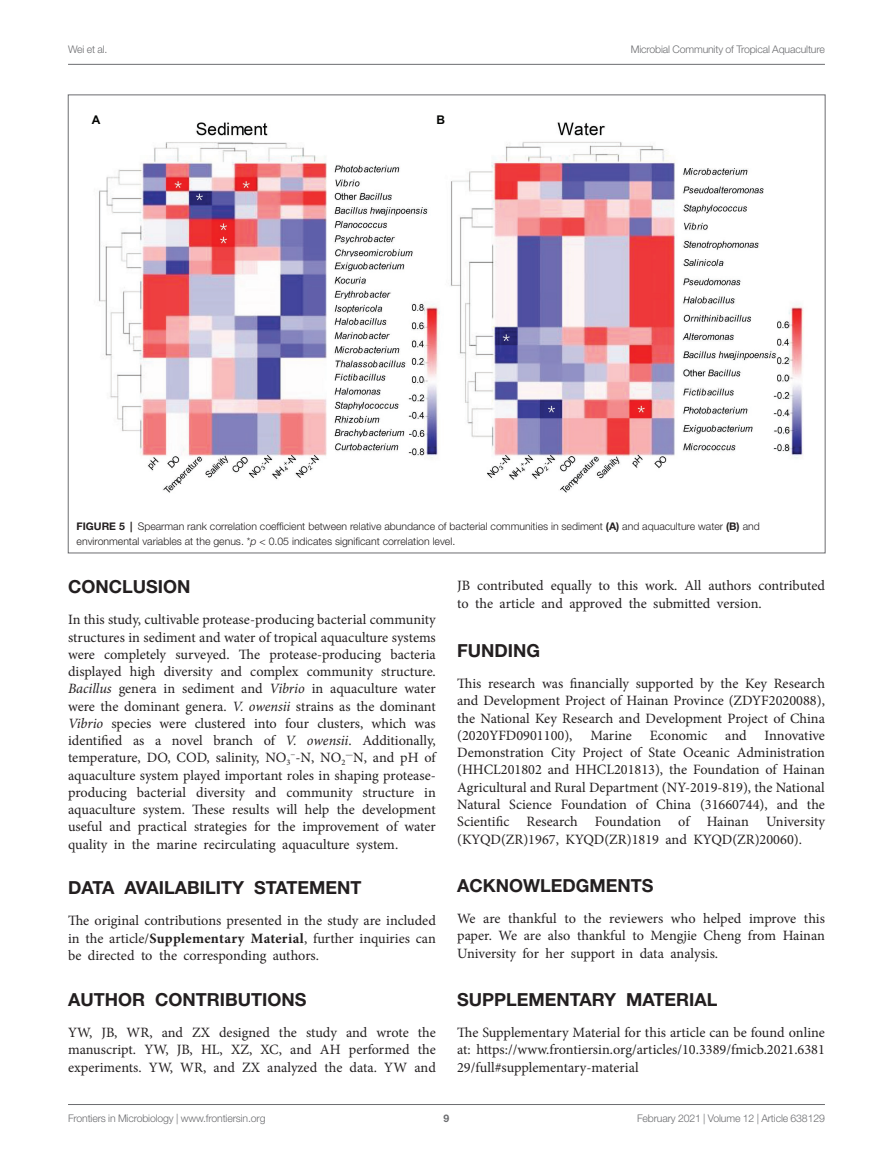
<style>
.page{position:relative;width:893px;height:1170px;background:#fff}
.page>*{position:absolute;margin:0;border:0;box-sizing:border-box;transform-origin:0 0}
.HEAD_1{font:700 18px "Helvetica Neue LT Std";color:#231f20}
.TEXT_FLUSH{font:14.25px/17.2px "Minion Pro";color:#231f20;text-align:justify}
.t1{font:700 12px "Arial";color:#040503}
.FIG_LEG{font:300 10.5px/14.2px "Helvetica Neue LT Std";color:#231f20}
.t2{font:300 10.5px "Helvetica Neue LT Std";letter-spacing:-.015em;color:#6c6d70}
.t3{font:700 10.5px "Helvetica Neue LT Std";color:#6c6d70}
.s1{font-weight:700}
.s2{font-style:italic}
</style>
<div class="page">
<hr style="left:68px;top:64px;width:757px;height:1px;background:#6c6d70">
<hr style="left:68px;top:1104px;width:757px;height:1px;background:#6c6d70">
<img style="left:98px;top:122px;width:706px;height:371px">
<p class="t2" style="left:68px;top:42px;width:41px">Wei et al.</p>
<p class="t2" style="left:631px;top:42px;width:195px">Microbial Community of Tropical Aquaculture</p>
<p class="t1" style="left:92px;top:111px;width:10px">A</p>
<p class="t1" style="left:436px;top:111px;width:10px">B</p>
<p class="FIG_LEG" style="left:77px;top:519px;width:685px"><span class="s1">FIGURE 5 |</span> Spearman rank correlation coefficient between relative abundance of bacterial communities in sediment <span class="s1">(A)</span> and aquaculture water <span class="s1">(B)</span> and environmental variables at the genus. *<span class="s2">p</span> &lt; 0.05 indicates significant correlation level.</p>
<p class="HEAD_1" style="left:68px;top:575px;width:124px">CONCLUSION</p>
<p class="TEXT_FLUSH" style="left:68px;top:611px;width:369px">In this study, cultivable protease-producing bacterial community structures in sediment and water of tropical aquaculture systems were completely surveyed. The protease-producing bacteria displayed high diversity and complex community structure.<br><span class="s2">Bacillus</span> genera in sediment and <span class="s2">Vibrio</span> in aquaculture water were the dominant genera. <span class="s2">V. owensii</span> strains as the dominant <span class="s2">Vibrio</span> species were clustered into four clusters, which was identified as a novel branch of <span class="s2">V. owensii</span>. Additionally, temperature, DO, COD, salinity, NO<sub>3</sub><sup>−</sup>-N, NO<sub>2</sub><sup>—</sup>N, and pH of aquaculture system played important roles in shaping protease&shy;producing bacterial diversity and community structure in aquaculture system. These results will help the development useful and practical strategies for the improvement of water quality in the marine recirculating aquaculture system.</p>
<p class="HEAD_1" style="left:68px;top:876px;width:295px">DATA AVAILABILITY STATEMENT</p>
<p class="TEXT_FLUSH" style="left:68px;top:912px;width:369px">The original contributions presented in the study are included in the article/<span class="s1">Supplementary Material</span>, further inquiries can be directed to the corresponding authors.</p>
<p class="HEAD_1" style="left:68px;top:987px;width:240px">AUTHOR CONTRIBUTIONS</p>
<p class="TEXT_FLUSH" style="left:68px;top:1023px;width:369px">YW, JB, WR, and ZX designed the study and wrote the manuscript. YW, JB, HL, XZ, XC, and AH performed the experiments. YW, WR, and ZX analyzed the data. YW and</p>
<p class="TEXT_FLUSH" style="left:457px;top:577px;width:369px">JB contributed equally to this work. All authors contributed to the article and approved the submitted version.</p>
<p class="HEAD_1" style="left:457px;top:639px;width:84px">FUNDING</p>
<p class="TEXT_FLUSH" style="left:457px;top:675px;width:369px">This research was financially supported by the Key Research and Development Project of Hainan Province (ZDYF2020088), the National Key Research and Development Project of China (2020YFD0901100),</p>
<p class="TEXT_FLUSH" style="left:590px;top:726px;width:43px">Marine</p>
<p class="TEXT_FLUSH" style="left:650px;top:726px;width:59px">Economic</p>
<p class="TEXT_FLUSH" style="left:725px;top:726px;width:23px">and</p>
<p class="TEXT_FLUSH" style="left:457px;top:726px;width:369px;text-indent:307px">Innovative Demonstration City Project of State Oceanic Administration (HHCL201802 and HHCL201813), the Foundation of Hainan Agricultural and Rural Department (NY-2019-819), the National Natural Science Foundation of China (31660744), and the Scientific Research Foundation of Hainan University (KYQD(ZR)1967, KYQD(ZR)1819 and KYQD(ZR)20060).</p>
<p class="HEAD_1" style="left:457px;top:873px;width:198px">ACKNOWLEDGMENTS</p>
<p class="TEXT_FLUSH" style="left:457px;top:909px;width:369px">We are thankful to the reviewers who helped improve this paper. We are also thankful to Mengjie Cheng from Hainan University for her support in data analysis.</p>
<p class="HEAD_1" style="left:457px;top:987px;width:262px">SUPPLEMENTARY MATERIAL</p>
<p class="TEXT_FLUSH" style="left:457px;top:1023px;width:369px">The Supplementary Material for this article can be found online at: https://www.frontiersin.org/articles/10.3389/fmicb.2021.6381<br>29/full#supplementary-material</p>
<p class="t2" style="left:68px;top:1111px;width:199px">Frontiers in Microbiology | www.frontiersin.org</p>
<p class="t3" style="left:444px;top:1111px;width:7px">9</p>
<p class="t2" style="left:637px;top:1111px;width:189px">February 2021 | Volume 12 | Article 638129</p>
</div>
